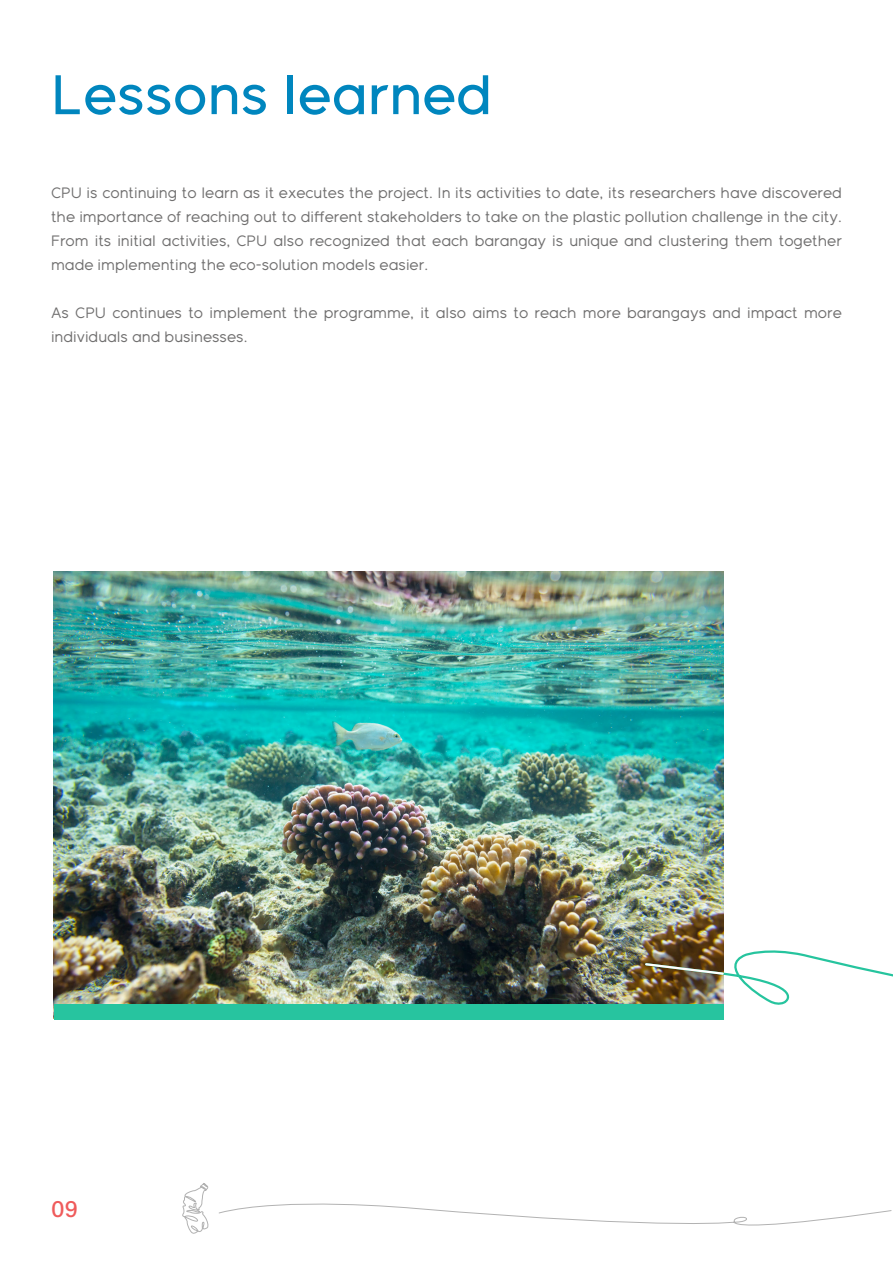
<style>
.page{position:relative;width:893px;height:1263px;background:#fff}
.page>*{position:absolute;margin:0;border:0;box-sizing:border-box;transform-origin:0 0}
.Blue_title{font:500 55.5px "Meticula";color:#0086be}
.t1{font:24px "Acumin Variable Concept";color:#ef5b5b}
.Paragraph_text_grey{font:15px/24px "Meticula";color:#706f6f;text-align:justify}
</style>
<div class="page">
<svg style="left:182px;top:1183px;width:27px;height:51px"></svg>
<svg style="left:219px;top:1203px;width:673px;height:23px"></svg>
<img style="left:54px;top:572px;width:670px;height:431px">
<div style="left:54px;top:1003px;width:670px;height:16px;background:#27c49f"></div>
<img style="left:644px;top:947px;width:249px;height:58px">
<p class="Blue_title" style="left:51px;top:62px;width:443px">Lessons learned</p>
<p class="Paragraph_text_grey" style="left:51px;top:180px;width:792px">CPU is continuing to learn as it executes the project. In its activities to date, its researchers have discovered the importance of reaching out to different stakeholders to take on the plastic pollution challenge in the city.<br>From its initial activities, CPU also recognized that each barangay is unique and clustering them together made implementing the eco-solution models easier.</p>
<p class="Paragraph_text_grey" style="left:51px;top:300px;width:792px">As CPU continues to implement the programme, it also aims to reach more barangays and impact more individuals and businesses.</p>
<h2 class="t1" style="left:51px;top:1192px;width:28px">09</h2>
</div>
